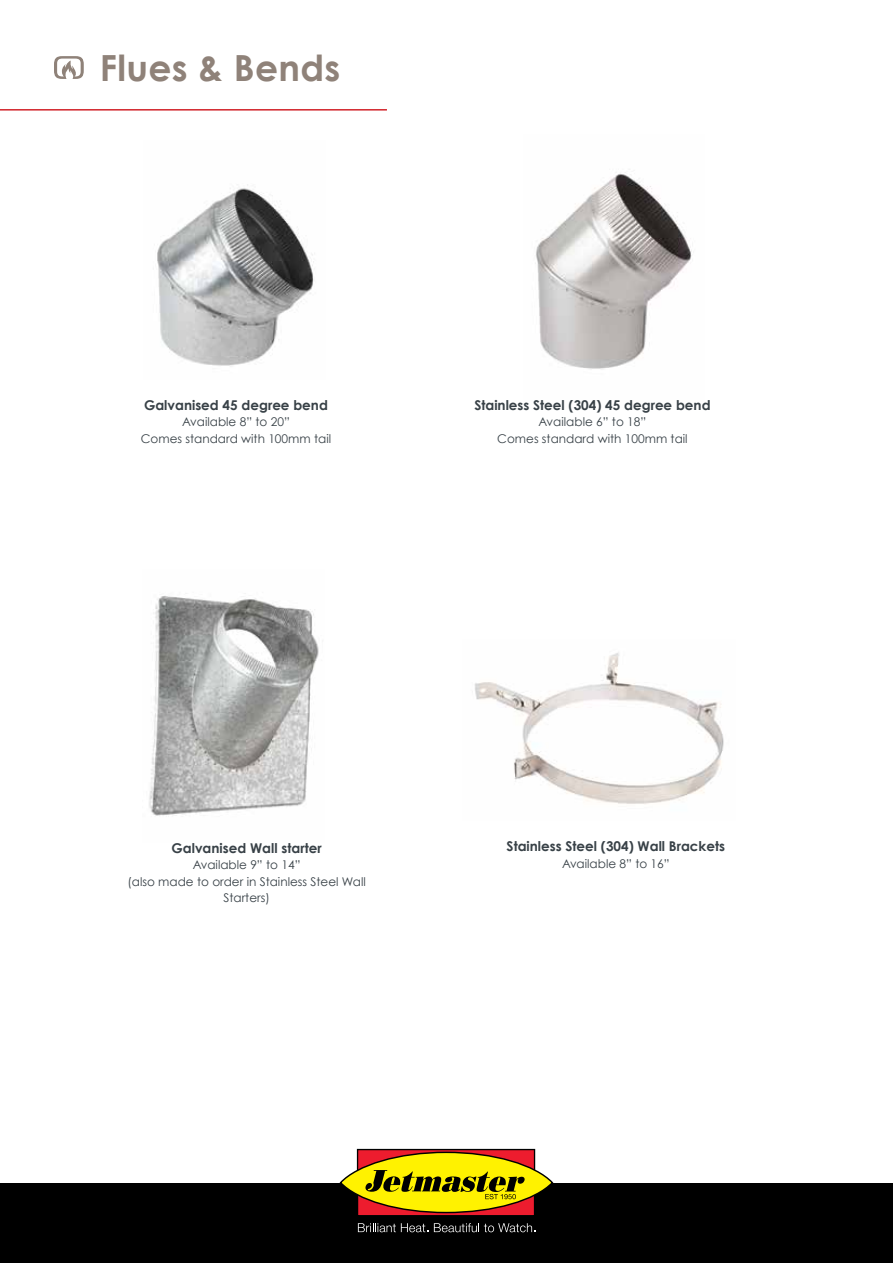
<style>
.page{position:relative;width:893px;height:1263px;background:#fff}
.page>*{position:absolute;margin:0;border:0;box-sizing:border-box;transform-origin:0 0}
.t1{font:700 36px "Century Gothic";letter-spacing:.01em;color:#8f8279}
.t2{font:700 13.5px "Century Gothic";color:#384147}
.t3{font:12px/16.5px "Century Gothic";color:#384147;text-align:center}
</style>
<div class="page">
<img style="left:474px;top:652px;width:250px;height:152px">
<img style="left:157px;top:184px;width:157px;height:183px">
<img style="left:535px;top:172px;width:157px;height:197px">
<img style="left:149px;top:596px;width:170px;height:220px">
<div style="left:0;top:1183px;width:893px;height:80px;background:#000"></div>
<div style="left:358px;top:1149px;width:177px;height:67px;background:#ed1c2e"></div>
<div style="left:357px;top:1149px;width:178px;height:67px;border:1px solid #000"></div>
<svg style="left:341px;top:1152px;width:211px;height:60px;fill:#fff200"></svg>
<svg style="left:365px;top:1170px;width:160px;height:29px"></svg>
<svg style="left:358px;top:1223px;width:70px;height:9px"></svg>
<svg style="left:434px;top:1223px;width:101px;height:9px"></svg>
<svg style="left:54px;top:56px;width:30px;height:23px"></svg>
<hr style="left:0;top:109px;width:387px;height:2px;background:#d2232a">
<h1 class="t1" style="left:100px;top:41px;width:242px">Flues &amp; Bends</h1>
<p class="t2" style="left:144px;top:395px;width:185px">Galvanised 45 degree bend</p>
<p class="t3" style="left:141px;top:413px;width:192px">Available 8” to 20”<br>Comes standard with 100mm tail</p>
<p class="t2" style="left:474px;top:395px;width:238px">Stainless Steel (304) 45 degree bend</p>
<p class="t3" style="left:497px;top:413px;width:192px">Available 6” to 18”<br>Comes standard with 100mm tail</p>
<p class="t2" style="left:172px;top:837px;width:152px">Galvanised Wall starter</p>
<p class="t3" style="left:127px;top:856px;width:240px">Available 9” to 14”<br>(also made to order in Stainless Steel Wall<br>Starters)</p>
<p class="t2" style="left:507px;top:836px;width:220px">Stainless Steel (304) Wall Brackets</p>
<p class="t3" style="left:562px;top:855px;width:109px">Available 8” to 16”</p>
</div>
